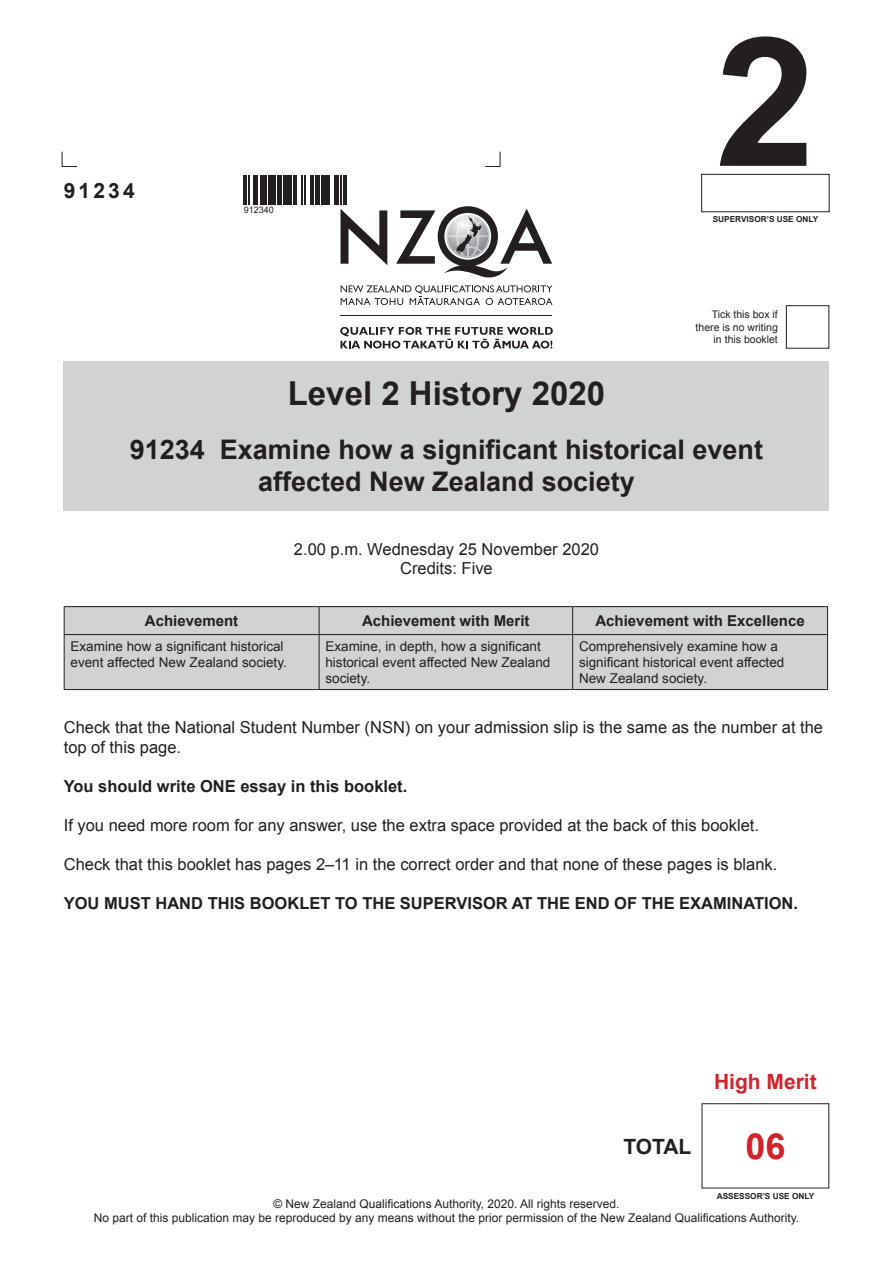
<style>
.page{position:relative;width:893px;height:1263px;background:#fff}
.page>*{position:absolute;margin:0;border:0;box-sizing:border-box;transform-origin:0 0}
.Level_ID__top_right{font:700 180px "Arial";color:#231f20}
.Score{font:700 36px "Arial";color:#d1232a}
.Level_-_Subject_-_Ye{font:700 33px "Arial";color:#231f20}
.Std_number_-_Title{font:700 27px/32.4px "Arial";color:#231f20;text-align:center}
.Standard_number{font:700 21px "Arial";letter-spacing:.075em;color:#231f20}
.Grade{font:700 21px "Arial";color:#d1232a}
.Instructions{font:16.5px/19.8px "Arial";color:#231f20}
.Instructions-2{font:700 16.5px "Arial";color:#231f20}
.Exam_date___Credits{font:16.5px/19.8px "Arial";color:#231f20;text-align:center}
.Achievement_Critiera{font:700 15px "Arial";color:#231f20}
.Achievement_criteria{font:13.5px/16.2px "Arial";color:#231f20}
.Copyright_notice{font:12px "Arial";color:#231f20}
.Tick_box{font:10.5px/12.6px "Arial";color:#231f20;text-align:right}
.t1{font:9px "Arial";color:#231f20}
.Administrative_use_o{font:700 8.25px "Arial";color:#231f20}
</style>
<div class="page">
<svg style="left:61px;top:151px;width:16px;height:16px"></svg>
<svg style="left:485px;top:151px;width:16px;height:16px"></svg>
<hr style="left:244px;top:175px;width:3px;height:30px;background:#231f20">
<hr style="left:248px;top:175px;width:2px;height:30px;background:#231f20">
<hr style="left:253px;top:175px;width:4px;height:30px;background:#231f20">
<div style="left:260px;top:175px;width:6px;height:30px;background:#231f20"></div>
<hr style="left:268px;top:175px;width:3px;height:30px;background:#231f20">
<hr style="left:273px;top:175px;width:3px;height:30px;background:#231f20">
<div style="left:277px;top:175px;width:5px;height:30px;background:#231f20"></div>
<hr style="left:283px;top:175px;width:3px;height:30px;background:#231f20">
<hr style="left:288px;top:175px;width:4px;height:30px;background:#231f20">
<hr style="left:294px;top:175px;width:3px;height:30px;background:#231f20">
<hr style="left:301px;top:175px;width:2px;height:30px;background:#231f20">
<hr style="left:304px;top:175px;width:2px;height:30px;background:#231f20">
<hr style="left:310px;top:175px;width:3px;height:30px;background:#231f20">
<hr style="left:315px;top:175px;width:4px;height:30px;background:#231f20">
<hr style="left:321px;top:175px;width:4px;height:30px;background:#231f20">
<hr style="left:327px;top:175px;width:3px;height:30px;background:#231f20">
<hr style="left:335px;top:175px;width:4px;height:30px;background:#231f20">
<hr style="left:341px;top:175px;width:1px;height:30px;background:#231f20">
<hr style="left:344px;top:175px;width:3px;height:30px;background:#231f20">
<div style="left:701px;top:174px;width:129px;height:38px;border:1px solid #231f20"></div>
<div style="left:64px;top:361px;width:765px;height:150px;background:#d1d2d4"></div>
<div style="left:65px;top:607px;width:762px;height:82px;background:#d1d2d4"></div>
<hr style="left:64px;top:606px;width:255px;height:1px;background:#231f20">
<svg style="left:64px;top:607px;width:1px;height:27px"></svg>
<hr style="left:319px;top:606px;width:254px;height:1px;background:#231f20">
<svg style="left:319px;top:607px;width:1px;height:27px"></svg>
<hr style="left:573px;top:606px;width:255px;height:1px;background:#231f20">
<svg style="left:572px;top:607px;width:1px;height:27px"></svg>
<svg style="left:827px;top:607px;width:1px;height:27px"></svg>
<hr style="left:64px;top:634px;width:255px;height:1px;background:#231f20">
<hr style="left:64px;top:635px;width:1px;height:54px;background:#231f20">
<hr style="left:319px;top:634px;width:254px;height:1px;background:#231f20">
<hr style="left:319px;top:635px;width:1px;height:54px;background:#231f20">
<hr style="left:573px;top:634px;width:255px;height:1px;background:#231f20">
<hr style="left:572px;top:635px;width:1px;height:54px;background:#231f20">
<hr style="left:827px;top:635px;width:1px;height:54px;background:#231f20">
<hr style="left:64px;top:689px;width:255px;height:1px;background:#231f20">
<hr style="left:319px;top:689px;width:254px;height:1px;background:#231f20">
<hr style="left:573px;top:689px;width:255px;height:1px;background:#231f20">
<div style="left:702px;top:1103px;width:127px;height:85px;border:1px solid #231f20"></div>
<svg style="left:340px;top:327px;width:213px;height:21px"></svg>
<hr style="left:340px;top:316px;width:212px;height:1px;background:#231f20">
<svg style="left:340px;top:206px;width:212px;height:99px"></svg>
<div style="left:786px;top:305px;width:43px;height:43px;border:1px solid #231f20"></div>
<p class="Standard_number" style="left:64px;top:177px;width:72px">91234</p>
<p class="t1" style="left:244px;top:204px;width:32px">912340</p>
<p class="Level_ID__top_right" style="left:715px;top:-16px;width:102px">2</p>
<p class="Administrative_use_o" style="left:713px;top:214px;width:107px">SUPERVISOR’S USE ONLY</p>
<p class="Tick_box" style="left:696px;top:308px;width:84px">Tick this box if there is no writing in this booklet</p>
<p class="Level_-_Subject_-_Ye" style="left:288px;top:372px;width:319px">Level 2 History 2020</p>
<p class="Std_number_-_Title" style="left:130px;top:434px;width:635px">91234 Examine how a significant historical event affected New Zealand society</p>
<p class="Exam_date___Credits" style="left:294px;top:539px;width:307px">2.00 p.m. Wednesday 25 November 2020<br>Credits: Five</p>
<p class="Achievement_Critiera" style="left:145px;top:611px;width:95px">Achievement</p>
<p class="Achievement_Critiera" style="left:362px;top:611px;width:169px">Achievement with Merit</p>
<p class="Achievement_Critiera" style="left:595px;top:611px;width:211px">Achievement with Excellence</p>
<p class="Achievement_criteria" style="left:71px;top:638px;width:218px">Examine how a significant historical event affected New Zealand society.</p>
<p class="Achievement_criteria" style="left:325px;top:638px;width:226px">Examine, in depth, how a significant historical event affected New Zealand society.</p>
<p class="Achievement_criteria" style="left:579px;top:638px;width:207px">Comprehensively examine how a significant historical event affected<br>New Zealand society.</p>
<p class="Instructions" style="left:64px;top:718px;width:761px">Check that the National Student Number (NSN) on your admission slip is the same as the number at the top of this page.</p>
<p class="Instructions-2" style="left:64px;top:775px;width:345px">You should write ONE essay in this booklet.</p>
<p class="Instructions" style="left:64px;top:815px;width:697px">If you need more room for any answer, use the extra space provided at the back of this booklet.</p>
<p class="Instructions" style="left:64px;top:854px;width:715px">Check that this booklet has pages 2–11 in the correct order and that none of these pages is blank.</p>
<p class="Instructions-2" style="left:64px;top:892px;width:736px">YOU MUST HAND THIS BOOKLET TO THE SUPERVISOR AT THE END OF THE EXAMINATION.</p>
<p class="Standard_number" style="left:623px;top:1132px;width:70px">TOTAL</p>
<p class="Grade" style="left:714px;top:1067px;width:104px">High Merit</p>
<p class="Score" style="left:745px;top:1122px;width:42px">06</p>
<p class="Administrative_use_o" style="left:717px;top:1190px;width:99px">ASSESSOR’S USE ONLY</p>
<p class="Copyright_notice" style="left:273px;top:1196px;width:348px">© New Zealand Qualifications Authority, 2020. All rights reserved.</p>
<p class="Copyright_notice" style="left:94px;top:1210px;width:707px">No part of this publication may be reproduced by any means without the prior permission of the New Zealand Qualifications Authority.</p>
</div>
